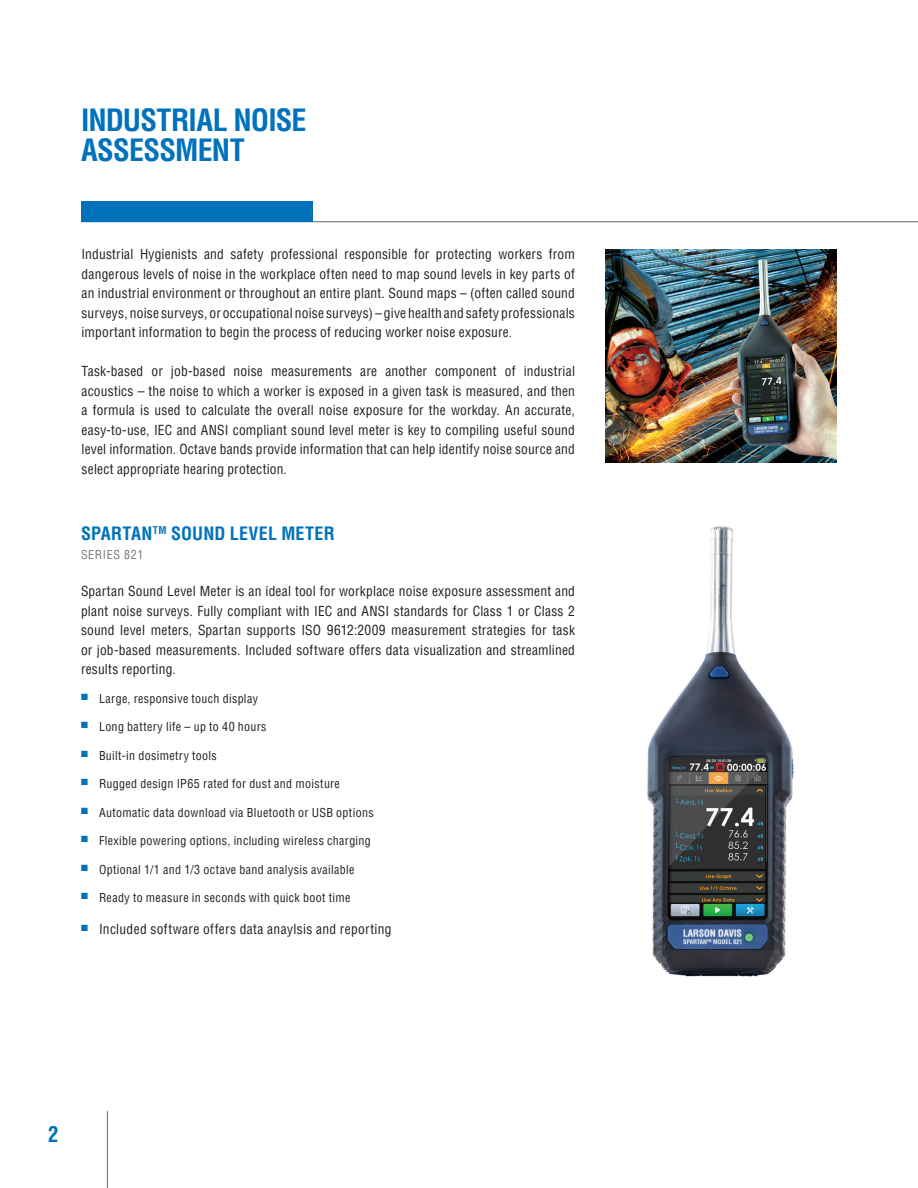
<style>
.page{position:relative;width:918px;height:1188px;background:#fff}
.page>*{position:absolute;margin:0;border:0;box-sizing:border-box;transform-origin:0 0}
.t1{font:700 condensed 30px/30px "Helvetica LT Pro";letter-spacing:-.03em;color:#0072bc}
.t2{font:700 condensed 21px "Helvetica LT Pro";color:#0072bc}
.t3{font:700 condensed 18px "Helvetica LT Pro";letter-spacing:.005em;color:#0072bc}
.t4{font:condensed 13.5px/19.5px "Helvetica LT Pro";letter-spacing:.02em;color:#231f20;text-align:justify}
.t5{font:condensed 12px "Helvetica LT Pro";letter-spacing:.03em;color:#231f20}
.t6{font:condensed 12px "Helvetica LT Pro";letter-spacing:.05em;color:#76787b}
</style>
<div class="page">
<hr style="left:107px;top:1111px;width:1px;height:77px;background:#76787b">
<img style="left:647px;top:526px;width:147px;height:451px">
<hr style="left:81px;top:221px;width:837px;height:1px;background:#76787b">
<div style="left:81px;top:201px;width:232px;height:20px;background:#0072bc"></div>
<img style="left:605px;top:249px;width:232px;height:213px">
<h1 class="t1" style="left:81px;top:104px;width:227px">INDUSTRIAL NOISE<br>ASSESSMENT</h1>
<p class="t4" style="left:82px;top:244px;width:495px">Industrial Hygienists and safety professional responsible for protecting workers from dangerous levels of noise in the workplace often need to map sound levels in key parts of an industrial environment or throughout an entire plant. Sound maps – (often called sound surveys, noise surveys, or occupational noise surveys) – give health and safety professionals important information to begin the process of reducing worker noise exposure.</p>
<p class="t4" style="left:82px;top:361px;width:495px">Task-based or job-based noise measurements are another component of industrial acoustics – the noise to which a worker is exposed in a given task is measured, and then a formula is used to calculate the overall noise exposure for the workday. An accurate, easy-to-use, IEC and ANSI compliant sound level meter is key to compiling useful sound level information. Octave bands provide information that can help identify noise source and select appropriate hearing protection.</p>
<h3 class="t3" style="left:81px;top:522px;width:255px">SPARTAN<sup>TM</sup> SOUND LEVEL METER</h3>
<p class="t6" style="left:81px;top:547px;width:64px">SERIES 821</p>
<p class="t4" style="left:81px;top:582px;width:496px">Spartan Sound Level Meter is an ideal tool for workplace noise exposure assessment and plant noise surveys. Fully compliant with IEC and ANSI standards for Class 1 or Class 2 sound level meters, Spartan supports ISO 9612:2009 measurement strategies for task or job-based measurements. Included software offers data visualization and streamlined results reporting.</p>
<p class="t5" style="left:81px;top:691px;width:179px"><sup>■</sup> Large, responsive touch display</p>
<p class="t5" style="left:81px;top:719px;width:187px"><sup>■</sup> Long battery life – up to 40 hours</p>
<p class="t5" style="left:81px;top:748px;width:137px"><sup>■</sup> Built-in dosimetry tools</p>
<p class="t5" style="left:81px;top:776px;width:260px"><sup>■</sup> Rugged design IP65 rated for dust and moisture</p>
<p class="t5" style="left:81px;top:805px;width:294px"><sup>■</sup> Automatic data download via Bluetooth or USB options</p>
<p class="t5" style="left:81px;top:833px;width:291px"><sup>■</sup> Flexible powering options, including wireless charging</p>
<p class="t5" style="left:81px;top:862px;width:275px"><sup>■</sup> Optional 1/1 and 1/3 octave band analysis available</p>
<p class="t5" style="left:81px;top:890px;width:271px"><sup>■</sup> Ready to measure in seconds with quick boot time</p>
<p class="t4" style="left:81px;top:919px;width:312px"><sup>■</sup> Included software offers data anaylsis and reporting</p>
<h2 class="t2" style="left:48px;top:1120px;width:12px">2</h2>
</div>
